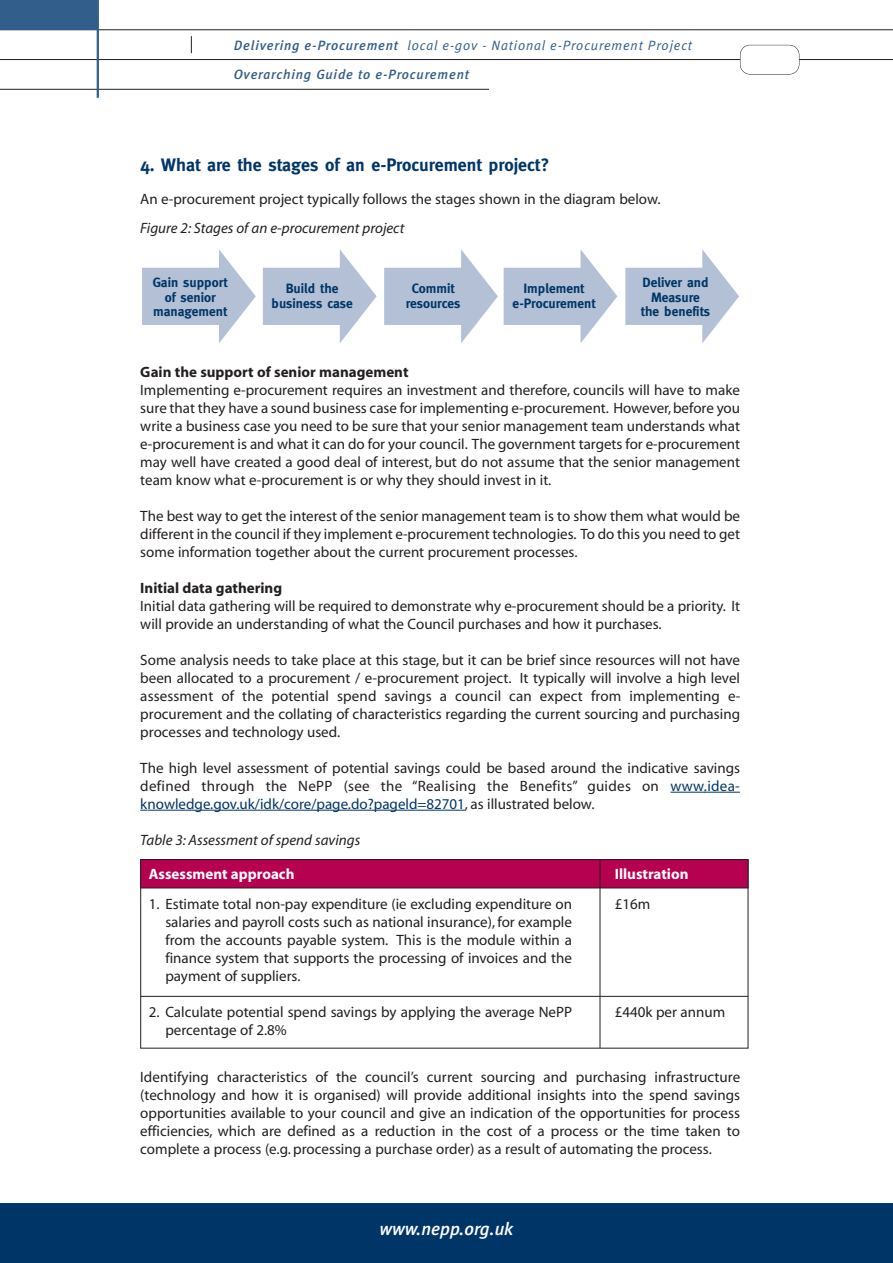
<style>
.page{position:relative;width:893px;height:1263px;background:#fff}
.page>*{position:absolute;margin:0;border:0;box-sizing:border-box;transform-origin:0 0}
.t1{font:700 18px "Meta";color:#003667}
.t2{font:italic 500 18px "Meta Plus";color:#fff}
.t3{font:15px/18px "Myriad";color:#231f20;text-align:justify}
.t4{font:italic 15px "Myriad";color:#231f20}
.t5{font:700 15px "Myriad";color:#231f20}
.t6{font:700 15px "Myriad";color:#fff}
.t7{font:700 13.5px/14.2px "Meta";color:#003667;text-align:center}
.t8{font:italic 13.5px "Meta Plus Normal";letter-spacing:.06em;color:#325e8b}
.t9{font:italic 500 13.5px "Meta Plus";letter-spacing:.06em;color:#325e8b}
.s1{font-family:"Meta Plus";font-weight:500}
.s2{color:#003667}
</style>
<div class="page">
<div style="left:0;top:1203px;width:893px;height:60px;background:#003667"></div>
<hr style="left:0;top:30px;width:893px;height:1px;background:#231f20">
<hr style="left:0;top:59px;width:893px;height:1px;background:#231f20">
<hr style="left:0;top:89px;width:489px;height:1px;background:#231f20">
<hr style="left:97px;top:0;width:2px;height:98px;background:#325e8b">
<div style="left:740px;top:45px;width:59px;height:29px;background:#fff;border-radius:10px"></div>
<div style="left:740px;top:45px;width:59px;height:30px;border:1px solid #231f20;border-radius:10px"></div>
<svg style="left:191px;top:36px;width:1px;height:17px"></svg>
<div style="left:0;top:0;width:98px;height:30px;background:#325e8b"></div>
<hr style="left:670px;top:792px;width:34px;height:1px;background:#003667">
<hr style="left:704px;top:792px;width:36px;height:1px;background:#003667">
<svg style="left:140px;top:810px;width:24px;height:1px"></svg>
<hr style="left:164px;top:810px;width:46px;height:1px;background:#003667">
<svg style="left:210px;top:810px;width:26px;height:1px"></svg>
<hr style="left:236px;top:810px;width:55px;height:1px;background:#003667">
<svg style="left:291px;top:810px;width:13px;height:1px"></svg>
<hr style="left:304px;top:810px;width:44px;height:1px;background:#003667">
<hr style="left:348px;top:810px;width:117px;height:1px;background:#003667">
<div style="left:141px;top:859px;width:607px;height:29px;background:#b60150"></div>
<div style="left:140px;top:859px;width:608px;height:29px;border:1px solid #231f20"></div>
<hr style="left:141px;top:996px;width:607px;height:1px;background:#231f20">
<svg style="left:142px;top:249px;width:114px;height:94px"></svg>
<svg style="left:263px;top:250px;width:114px;height:93px"></svg>
<svg style="left:384px;top:249px;width:114px;height:94px"></svg>
<svg style="left:504px;top:249px;width:113px;height:94px"></svg>
<svg style="left:625px;top:249px;width:114px;height:94px"></svg>
<hr style="left:600px;top:860px;width:1px;height:188px;background:#231f20">
<p class="t8" style="left:234px;top:37px;width:460px"><span class="s1">Delivering e-Procurement</span> local e-gov - National e-Procurement Project</p>
<p class="t9" style="left:234px;top:67px;width:237px">Overarching Guide to e-Procurement</p>
<p class="t1" style="left:140px;top:155px;width:411px">4. What are the stages of an e-Procurement project?</p>
<p class="t3" style="left:140px;top:191px;width:522px">An e-procurement project typically follows the stages shown in the diagram below.</p>
<p class="t4" style="left:140px;top:222px;width:266px">Figure 2: Stages of an e-procurement project</p>
<p class="t7" style="left:153px;top:276px;width:76px">Gain support of senior management</p>
<p class="t7" style="left:641px;top:276px;width:71px">Deliver and<br>Measure the benefits</p>
<p class="t7" style="left:272px;top:282px;width:83px">Build the business case</p>
<p class="t7" style="left:406px;top:282px;width:56px">Commit resources</p>
<p class="t7" style="left:513px;top:282px;width:84px">Implement e-Procurement</p>
<p class="t5" style="left:140px;top:366px;width:270px">Gain the support of senior management</p>
<p class="t3" style="left:140px;top:382px;width:601px">Implementing e-procurement requires an investment and therefore, councils will have to make sure that they have a sound business case for implementing e-procurement. However, before you write a business case you need to be sure that your senior management team understands what e-procurement is and what it can do for your council. The government targets for e-procurement may well have created a good deal of interest, but do not assume that the senior management team know what e-procurement is or why they should invest in it.</p>
<p class="t3" style="left:140px;top:508px;width:601px">The best way to get the interest of the senior management team is to show them what would be different in the council if they implement e-procurement technologies. To do this you need to get some information together about the current procurement processes.</p>
<p class="t5" style="left:140px;top:582px;width:143px">Initial data gathering</p>
<p class="t3" style="left:140px;top:598px;width:601px">Initial data gathering will be required to demonstrate why e-procurement should be a priority. It will provide an understanding of what the Council purchases and how it purchases.</p>
<p class="t3" style="left:140px;top:652px;width:601px">Some analysis needs to take place at this stage, but it can be brief since resources will not have been allocated to a procurement / e-procurement project. It typically will involve a high level assessment of the potential spend savings a council can expect from implementing e&shy;procurement and the collating of characteristics regarding the current sourcing and purchasing processes and technology used.</p>
<p class="t3" style="left:140px;top:760px;width:601px">The high level assessment of potential savings could be based around the indicative savings defined through the NePP (see the “Realising the Benefits” guides on <span class="s2">www.idea&shy;knowledge.gov.uk/idk/core/page.do?pageld=82701</span>, as illustrated below.</p>
<p class="t4" style="left:140px;top:834px;width:222px">Table 3: Assessment of spend savings</p>
<p class="t6" style="left:149px;top:869px;width:147px">Assessment approach</p>
<p class="t3" style="left:165px;top:897px;width:408px;text-indent:-16px">1. Estimate total non-pay expenditure (ie excluding expenditure on salaries and payroll costs such as national insurance), for example from the accounts payable system. This is the module within a finance system that supports the processing of invoices and the payment of suppliers.</p>
<p class="t3" style="left:165px;top:1005px;width:408px;text-indent:-16px">2. Calculate potential spend savings by applying the average NePP percentage of 2.8%</p>
<p class="t6" style="left:615px;top:869px;width:75px">Illustration</p>
<p class="t3" style="left:615px;top:897px;width:37px">£16m</p>
<p class="t3" style="left:615px;top:1005px;width:112px">£440k per annum</p>
<p class="t3" style="left:140px;top:1069px;width:601px">Identifying characteristics of the council’s current sourcing and purchasing infrastructure (technology and how it is organised) will provide additional insights into the spend savings opportunities available to your council and give an indication of the opportunities for process efficiencies, which are defined as a reduction in the cost of a process or the time taken to complete a process (e.g. processing a purchase order) as a result of automating the process.</p>
<p class="t2" style="left:380px;top:1218px;width:135px">www.nepp.org.uk</p>
</div>
